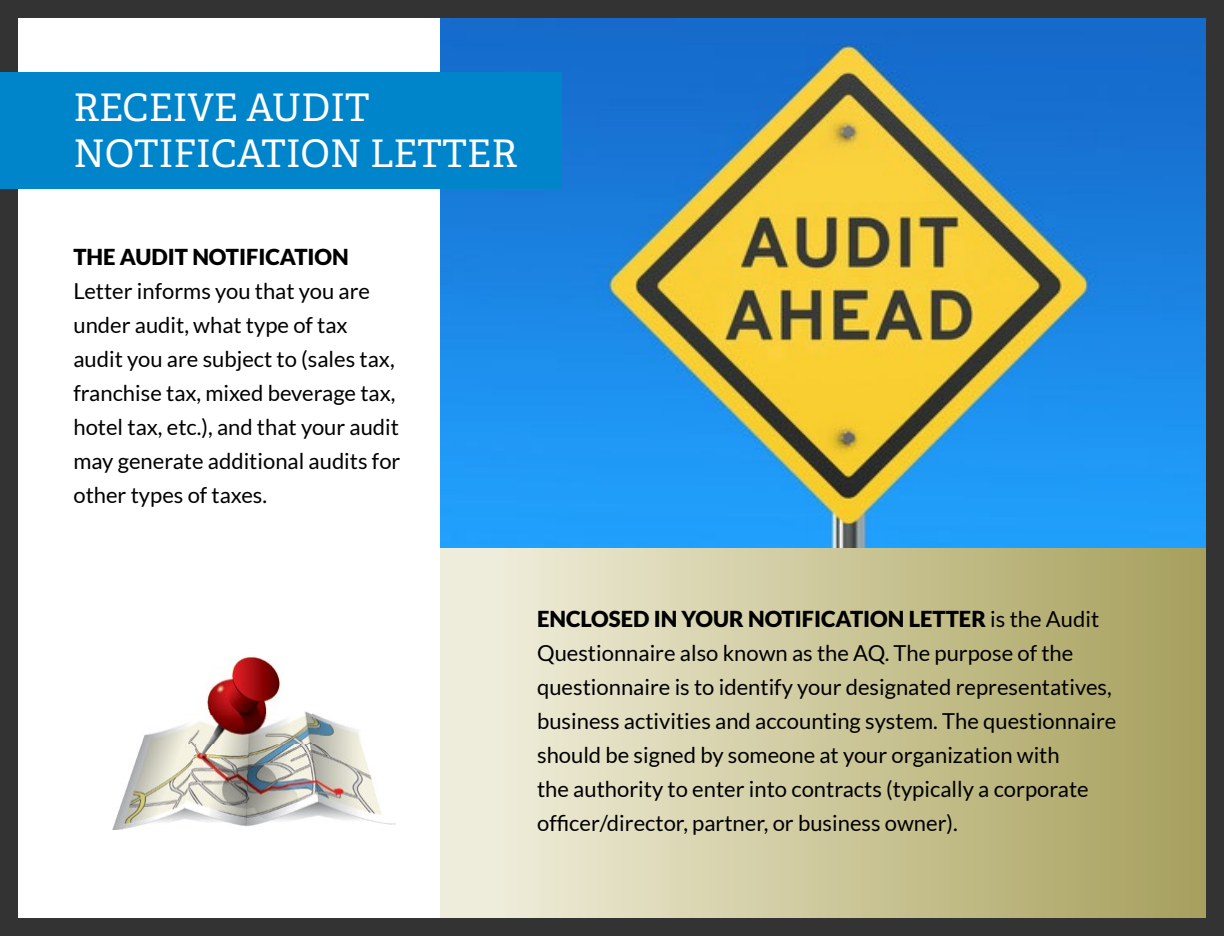
<style>
.page{position:relative;width:1224px;height:936px;background:#fff}
.page>*{position:absolute;margin:0;border:0;box-sizing:border-box;transform-origin:0 0}
.t1{font:38px/45.6px "Adelle";color:#fff}
.t2{font:22px/34px "Lato";color:#000}
.t3{font:900 22px "Lato";color:#000}
.s1{font-weight:900}
</style>
<div class="page">
<img style="left:440px;top:19px;width:765px;height:529px">
<div style="left:440px;top:548px;width:774px;height:373px;background:linear-gradient(to right,#f4f2e1,#a69f5a)"></div>
<img style="left:112px;top:743px;width:284px;height:87px">
<img style="left:142px;top:713px;width:219px;height:30px">
<img style="left:197px;top:656px;width:85px;height:58px">
<img style="left:282px;top:711px;width:29px;height:3px">
<div style="left:0;top:0;width:1224px;height:936px;border:18px solid #333334"></div>
<div style="left:0;top:72px;width:562px;height:117px;background:#0085cb"></div>
<h1 class="t1" style="left:73px;top:84px;width:445px">RECEIVE AUDIT<br>NOTIFICATION LETTER</h1>
<p class="t3" style="left:73px;top:244px;width:277px">THE AUDIT NOTIFICATION</p>
<p class="t2" style="left:73px;top:274px;width:329px">Letter informs you that you are under audit, what type of tax audit you are subject to (sales tax, franchise tax, mixed beverage tax, hotel tax, etc.), and that your audit may generate additional audits for other types of taxes.</p>
<p class="t2" style="left:537px;top:602px;width:581px"><span class="s1">ENCLOSED IN YOUR NOTIFICATION LETTER</span> is the Audit Questionnaire also known as the AQ. The purpose of the questionnaire is to identify your designated representatives, business activities and accounting system. The questionnaire should be signed by someone at your organization with<br>the authority to enter into contracts (typically a corporate officer/director, partner, or business owner).</p>
</div>
